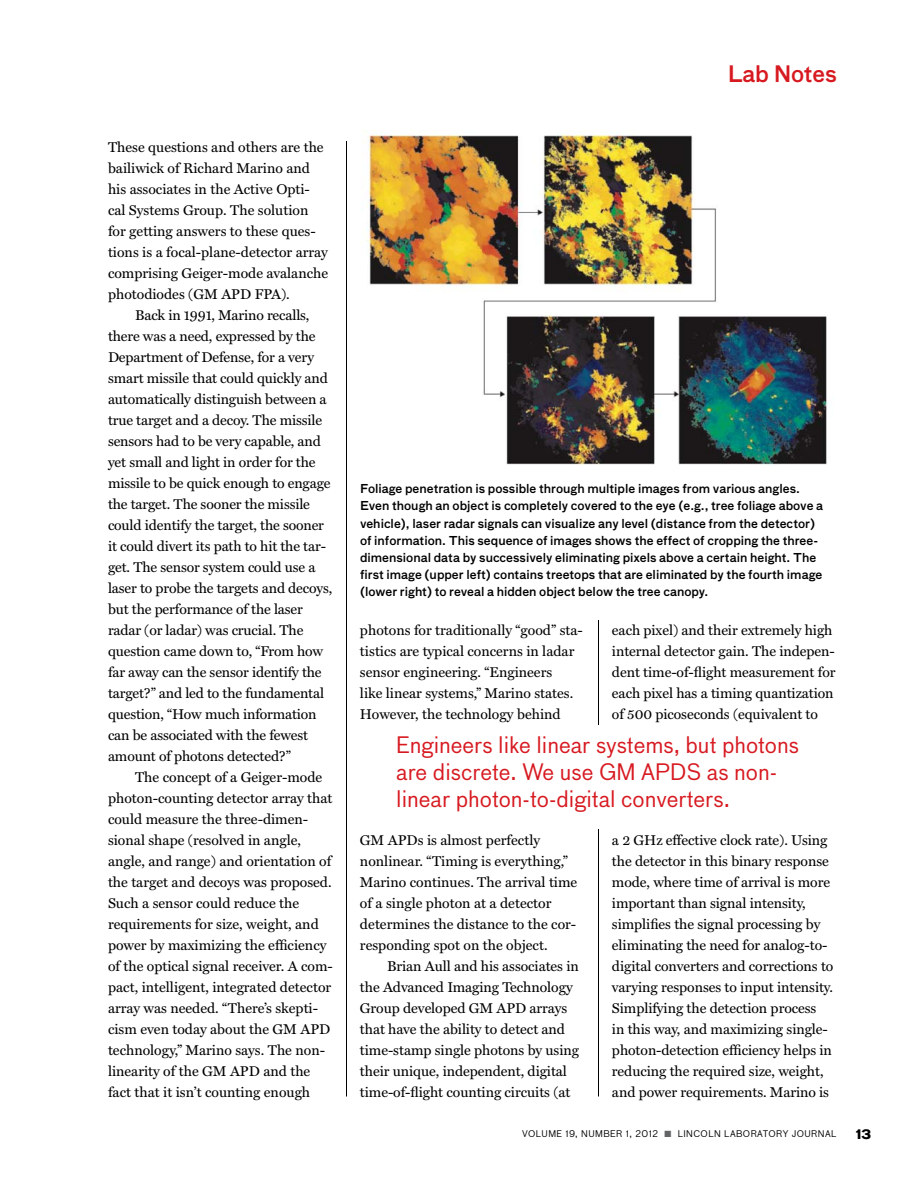
<style>
.page{position:relative;width:918px;height:1188px;background:#fff}
.page>*{position:absolute;margin:0;border:0;box-sizing:border-box;transform-origin:0 0}
.t1{font:22.2px/27px "Bau LF";color:#d71920}
.t2{font:500 22.2px "Bau LF";color:#d71920}
.t3{font:14.25px/21px "Miller Text";letter-spacing:-.005em;color:#000}
.t4{font:700 12.75px "Bau LF";color:#000}
.t5{font:500 12px/17.2px "Bau LF";color:#000}
.t6{font:9px "Bau LF";letter-spacing:.05em;color:#000}
.s1{color:#636466}
</style>
<div class="page">
<hr style="left:346px;top:141px;width:1px;height:955px;background:#000">
<hr style="left:598px;top:141px;width:1px;height:955px;background:#000">
<div style="left:585px;top:726px;width:27px;height:103px;background:#fff"></div>
<div style="left:585px;top:130px;width:27px;height:490px;background:#fff"></div>
<img style="left:364px;top:131px;width:463px;height:334px">
<p class="t3" style="left:108px;top:136px;width:222px">These questions and others are the bailiwick of Richard Marino and his associates in the Active Opti&shy;cal Systems Group. The solution for getting answers to these ques&shy;tions is a focal-plane-detector array comprising Geiger-mode avalanche photodiodes (GM APD FPA).</p>
<p class="t3" style="left:108px;top:304px;width:226px;text-indent:27px">Back in 1991, Marino recalls, there was a need, expressed by the Department of Defense, for a very smart missile that could quickly and automatically distinguish between a true target and a decoy. The missile sensors had to be very capable, and yet small and light in order for the missile to be quick enough to engage the target. The sooner the missile could identify the target, the sooner it could divert its path to hit the tar&shy;get. The sensor system could use a laser to probe the targets and decoys, but the performance of the laser radar (or ladar) was crucial. The question came down to, “From how far away can the sensor identify the target?” and led to the fundamental question, “How much information can be associated with the fewest amount of photons detected?”</p>
<p class="t3" style="left:108px;top:766px;width:226px;text-indent:27px">The concept of a Geiger-mode photon-counting detector array that could measure the three-dimen&shy;sional shape (resolved in angle, angle, and range) and orientation of the target and decoys was proposed.<br>Such a sensor could reduce the requirements for size, weight, and power by maximizing the efficiency of the optical signal receiver. A com&shy;pact, intelligent, integrated detector array was needed. “There’s skepti&shy;cism even today about the GM APD technology,” Marino says. The non&shy;linearity of the GM APD and the fact that it isn’t counting enough</p>
<h1 class="t2" style="left:728px;top:58px;width:111px">Lab Notes</h1>
<p class="t5" style="left:360px;top:480px;width:465px">Foliage penetration is possible through multiple images from various angles.<br>Even though an object is completely covered to the eye (e.g., tree foliage above a vehicle), laser radar signals can visualize any level (distance from the detector) of information. This sequence of images shows the effect of cropping the three&shy;dimensional data by successively eliminating pixels above a certain height. The first image (upper left) contains treetops that are eliminated by the fourth image (lower right) to reveal a hidden object below the tree canopy.</p>
<p class="t3" style="left:360px;top:619px;width:224px">photons for traditionally “good” sta&shy;tistics are typical concerns in ladar sensor engineering. “Engineers<br>like linear systems,” Marino states.<br>However, the technology behind</p>
<p class="t3" style="left:612px;top:619px;width:225px">each pixel) and their extremely high internal detector gain. The indepen&shy;dent time-of-flight measurement for each pixel has a timing quantization of 500 picoseconds (equivalent to</p>
<h1 class="t1" style="left:396px;top:732px;width:404px">Engineers like linear systems, but photons are discrete. We use GM APDS as non&shy;linear photon-to-digital converters.</h1>
<p class="t3" style="left:360px;top:829px;width:219px">GM APDs is almost perfectly nonlinear. “Timing is everything,”<br>Marino continues. The arrival time of a single photon at a detector determines the distance to the cor&shy;responding spot on the object.</p>
<p class="t3" style="left:360px;top:955px;width:221px;text-indent:27px">Brian Aull and his associates in the Advanced Imaging Technology Group developed GM APD arrays that have the ability to detect and time-stamp single photons by using their unique, independent, digital time-of-flight counting circuits (at</p>
<p class="t3" style="left:612px;top:829px;width:223px">a 2 GHz effective clock rate). Using the detector in this binary response mode, where time of arrival is more important than signal intensity, simplifies the signal processing by eliminating the need for analog-to&shy;digital converters and corrections to varying responses to input intensity.<br>Simplifying the detection process<br>in this way, and maximizing single&shy;photon-detection efficiency helps in reducing the required size, weight, and power requirements. Marino is</p>
<p class="t6" style="left:522px;top:1128px;width:316px">VOLUME 19, NUMBER 1, 2012 <span class="s1">■</span> LINCOLN LABORATORY JOURNAL</p>
<p class="t4" style="left:856px;top:1125px;width:17px">13</p>
</div>
